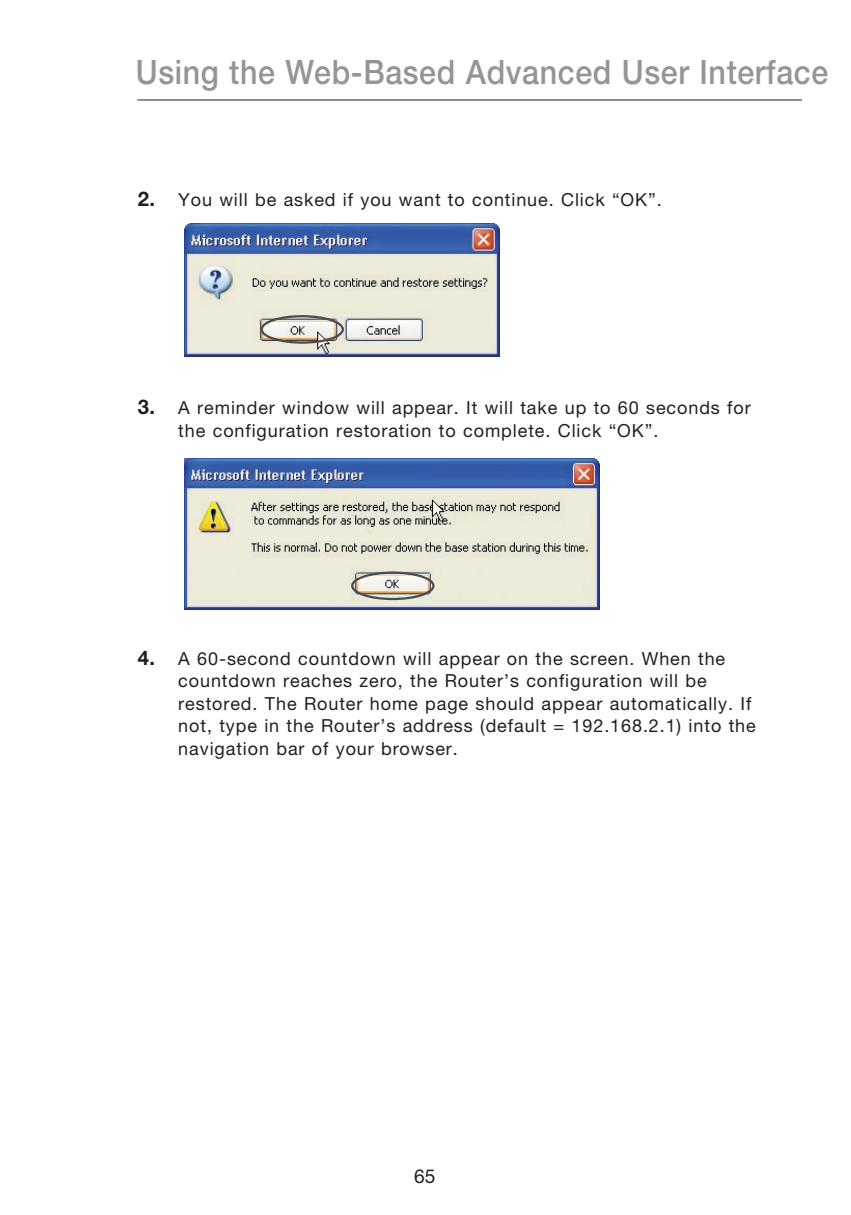
<style>
.page{position:relative;width:851px;height:1215px;background:#fff}
.page>*{position:absolute;margin:0;border:0;box-sizing:border-box;transform-origin:0 0}
.t1{font:500 33.75px "Helvetica Neue LT Pro";letter-spacing:.02em;color:#939598;scale:.9 1}
.t2{font:19.12px "Helvetica Neue LT Pro";color:#231f20}
.t3{font:18px/22.5px "Helvetica Neue LT Pro";letter-spacing:.05em;color:#231f20}
.s1{font-weight:700;font-size:20.25px}
</style>
<div class="page">
<hr style="left:137px;top:100px;width:665px;height:1px;background:#231f20">
<img style="left:184px;top:224px;width:315px;height:132px">
<div style="left:260px;top:315px;width:84px;height:29px;border:2px solid #4b4c4d;border-radius:50%"></div>
<img style="left:184px;top:459px;width:415px;height:151px">
<div style="left:351px;top:571px;width:83px;height:29px;border:2px solid #4b4c4d;border-radius:50%"></div>
<h1 class="t1" style="left:136px;top:52px;width:770px">Using the Web-Based Advanced User Interface</h1>
<p class="t3" style="left:138px;top:188px;width:525px"><span class="s1">2.</span> You will be asked if you want to continue. Click “OK”.</p>
<p class="t3" style="left:178px;top:396px;width:574px;text-indent:-40px"><span class="s1">3.</span> A reminder window will appear. It will take up to 60 seconds for the configuration restoration to complete. Click “OK”.</p>
<p class="t3" style="left:178px;top:647px;width:579px;text-indent:-40px"><span class="s1">4.</span> A 60-second countdown will appear on the screen. When the countdown reaches zero, the Router’s configuration will be restored. The Router home page should appear automatically. If not, type in the Router’s address (default = 192.168.2.1) into the navigation bar of your browser.</p>
<p class="t2" style="left:414px;top:1164px;width:23px">65</p>
</div>
